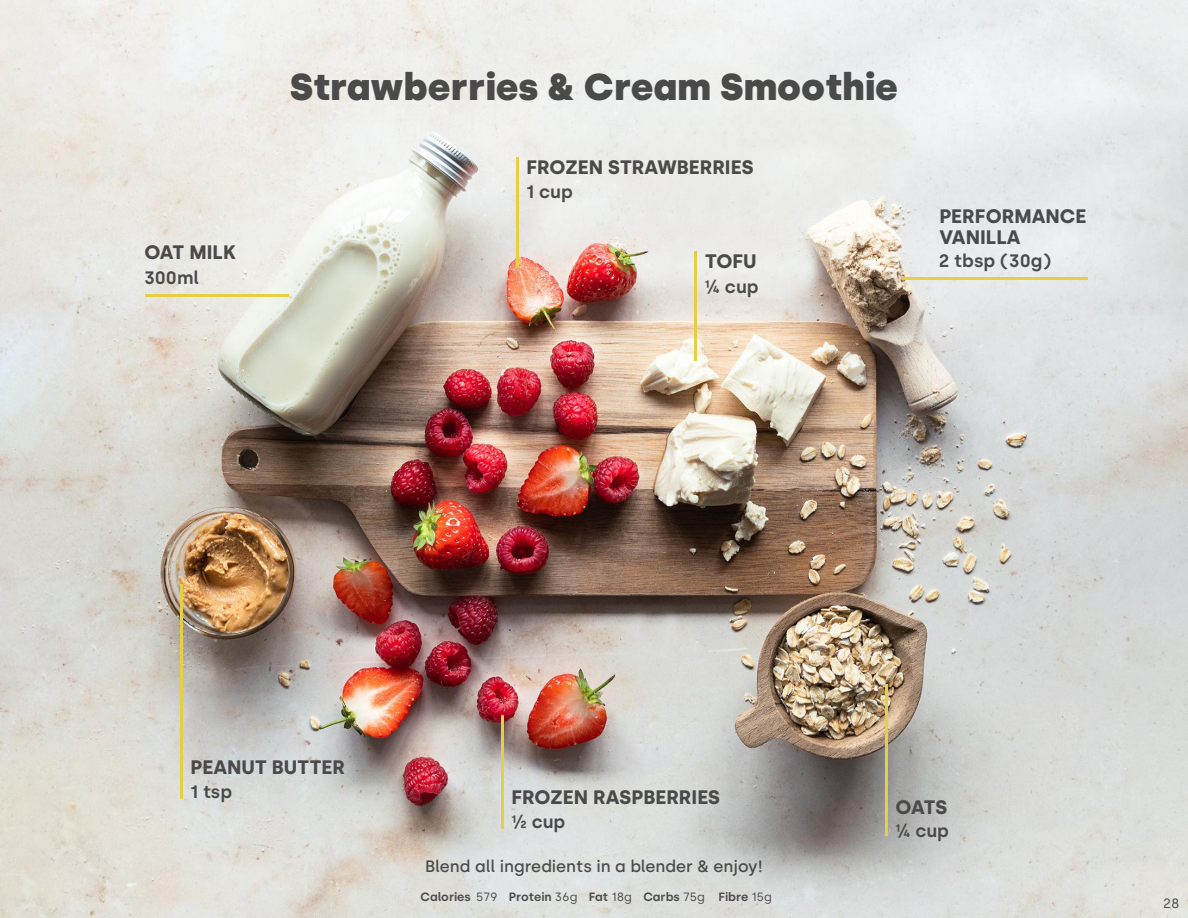
<style>
.page{position:relative;width:1188px;height:918px;background:#fff}
.page>*{position:absolute;margin:0;border:0;box-sizing:border-box;transform-origin:0 0}
.t1{font:900 37.5px "Silka";color:#4a4a4a}
.t2{font:700 19.5px/21px "Silka";color:#4a4a4a}
.t3{font:600 18px "Silka";color:#4a4a4a}
.t4{font:500 16.5px "Silka";color:#4a4a4a}
.t5{font:13.5px "Silka";color:#4a4a4a}
.t6{font:600 12px "Silka";color:#4a4a4a}
.s1{font-weight:400}
</style>
<div class="page">
<img style="left:0;top:0;width:1188px;height:918px">
<hr style="left:885px;top:685px;width:2px;height:151px;background:#e5d045">
<hr style="left:516px;top:157px;width:2px;height:111px;background:#e5d045">
<hr style="left:902px;top:278px;width:186px;height:2px;background:#e5d045">
<hr style="left:501px;top:715px;width:2px;height:114px;background:#e5d045">
<hr style="left:146px;top:295px;width:143px;height:2px;background:#e5d045">
<hr style="left:180px;top:584px;width:2px;height:215px;background:#e5d045">
<hr style="left:695px;top:252px;width:2px;height:109px;background:#e5d045">
<p class="t2" style="left:144px;top:242px;width:93px">OAT MILK</p>
<p class="t3" style="left:144px;top:267px;width:57px">300ml</p>
<h1 class="t1" style="left:290px;top:64px;width:609px">Strawberries &amp; Cream Smoothie</h1>
<p class="t2" style="left:526px;top:156px;width:229px">FROZEN STRAWBERRIES</p>
<p class="t3" style="left:526px;top:181px;width:48px">1 cup</p>
<p class="t2" style="left:705px;top:251px;width:53px">TOFU</p>
<p class="t3" style="left:705px;top:276px;width:56px">¼ cup</p>
<p class="t2" style="left:939px;top:205px;width:149px">PERFORMANCE<br>VANILLA</p>
<p class="t3" style="left:939px;top:250px;width:114px">2 tbsp (30g)</p>
<p class="t2" style="left:190px;top:757px;width:156px">PEANUT BUTTER</p>
<p class="t3" style="left:190px;top:781px;width:44px">1 tsp</p>
<p class="t2" style="left:512px;top:787px;width:210px">FROZEN RASPBERRIES</p>
<p class="t3" style="left:511px;top:811px;width:56px">½ cup</p>
<p class="t4" style="left:425px;top:857px;width:339px">Blend all ingredients in a blender &amp; enjoy!</p>
<p class="t6" style="left:420px;top:890px;width:353px">Calories <span class="s1">579</span> Protein <span class="s1">36g</span> Fat <span class="s1">18g</span> Carbs <span class="s1">75g</span> Fibre <span class="s1">15g</span></p>
<p class="t2" style="left:896px;top:797px;width:53px">OATS</p>
<p class="t3" style="left:895px;top:820px;width:56px">¼ cup</p>
<p class="t5" style="left:1163px;top:895px;width:18px">28</p>
</div>
